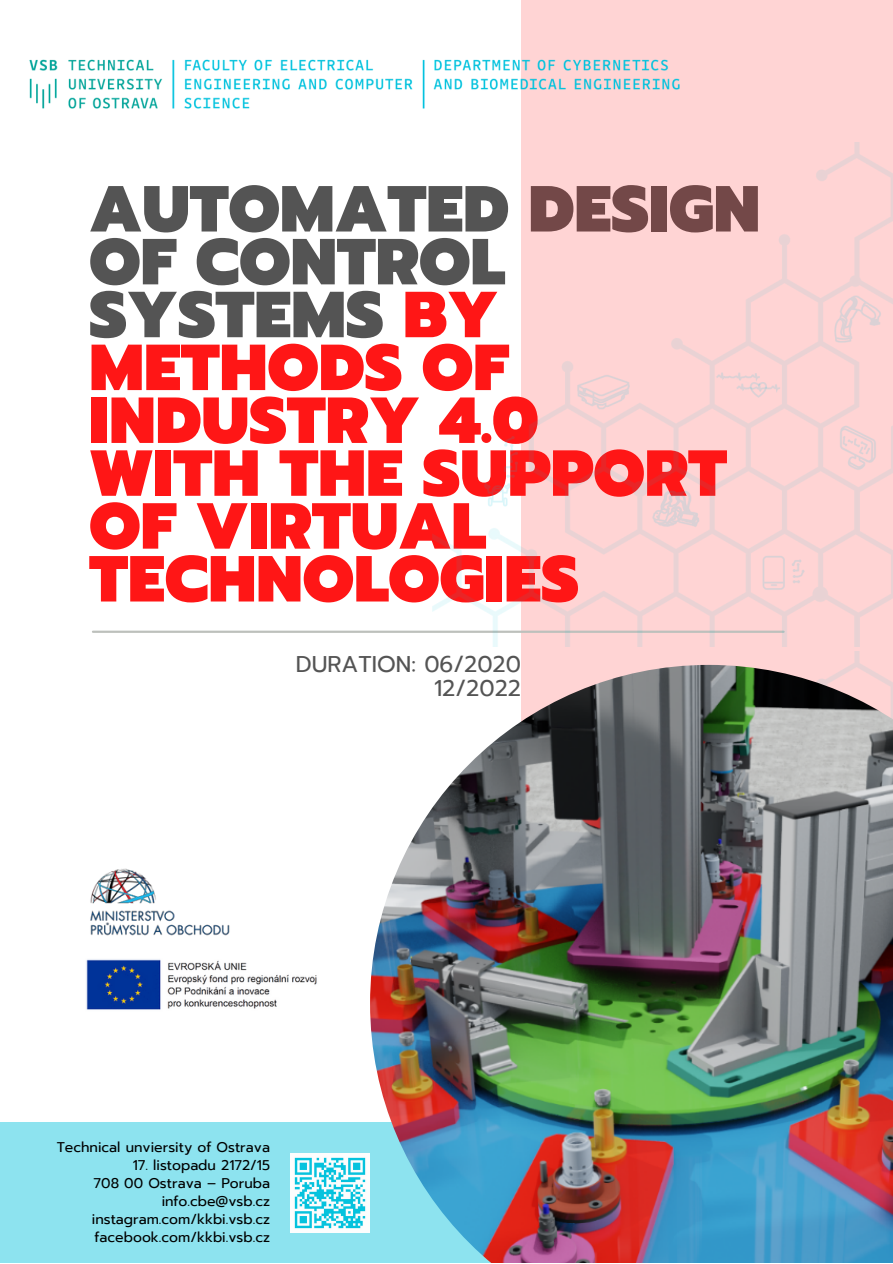
<style>
.page{position:relative;width:893px;height:1264px;background:#fff}
.page>*{position:absolute;margin:0;border:0;box-sizing:border-box;transform-origin:0 0}
.t1{font:900 64.95px/52.8px "Prompt";color:#ff1616}
.t2{font:22.65px/23.5px "Prompt";color:#545454;text-align:right}
.t3{font:14.1px/18px "Prompt";color:#000;text-align:right}
.s1{color:#545454}
</style>
<div class="page">
<div style="left:521px;top:0;width:371px;height:1262px;background:#ffd4d4"></div>
<div style="left:0;top:1122px;width:892px;height:140px;background:#8de3ef"></div>
<hr style="left:93px;top:630px;width:690px;height:3px;background:#bdc0bc">
<img style="left:370px;top:665px;width:522px;height:597px">
<img style="left:29px;top:59px;width:651px;height:50px">
<img style="left:382px;top:142px;width:510px;height:504px">
<img style="left:86px;top:959px;width:231px;height:51px">
<img style="left:90px;top:868px;width:140px;height:68px">
<img style="left:291px;top:1153px;width:78px;height:78px">
<h1 class="t1" style="left:89px;top:183px;width:672px"><span class="s1">AUTOMATED DESIGN<br>OF CONTROL<br>SYSTEMS</span> BY<br>METHODS OF<br>INDUSTRY 4.0<br>WITH THE SUPPORT<br>OF VIRTUAL<br>TECHNOLOGIES</h1>
<h2 class="t2" style="left:296px;top:653px;width:227px">DURATION: 06/2020<br>12/2022</h2>
<p class="t3" style="left:57px;top:1138px;width:215px">Technical unviersity of Ostrava</p>
<p class="t3" style="left:92px;top:1156px;width:180px">17. listopadu 2172/15<br>708 00 Ostrava – Poruba info.cbe@vsb.cz instagram.com/kkbi.vsb.cz facebook.com/kkbi.vsb.cz</p>
</div>
